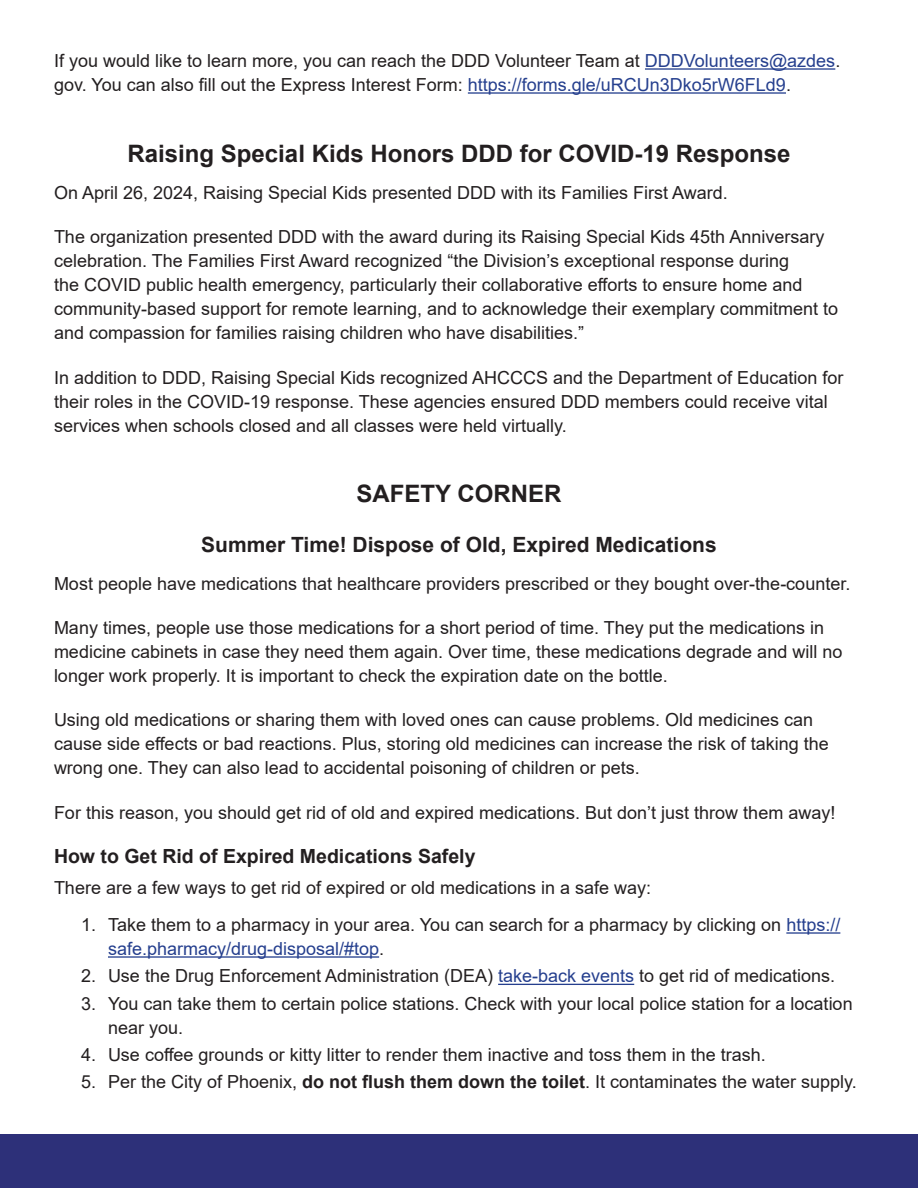
<style>
.page{position:relative;width:918px;height:1188px;background:#fff}
.page>*{position:absolute;margin:0;border:0;box-sizing:border-box;transform-origin:0 0}
.t1{font:700 24px "Arial";color:#231f20}
.t2{font:700 21px "Arial";color:#231f20}
.t3{font:700 19.5px "Arial";color:#231f20}
.t4{font:18px/24px "Arial";color:#231f20}
.s1{color:#253f8e}
.s2{font-weight:700}
</style>
<div class="page">
<div style="left:0;top:1134px;width:918px;height:54px;background:#2d3079"></div>
<hr style="left:645px;top:68px;width:190px;height:2px;background:#253f8e">
<hr style="left:468px;top:92px;width:318px;height:2px;background:#253f8e">
<hr style="left:786px;top:932px;width:54px;height:2px;background:#253f8e">
<hr style="left:108px;top:956px;width:271px;height:2px;background:#253f8e">
<hr style="left:498px;top:984px;width:136px;height:1px;background:#253f8e">
<p class="t4" style="left:54px;top:49px;width:788px">If you would like to learn more, you can reach the DDD Volunteer Team at <span class="s1">DDDVolunteers@azdes</span>. gov. You can also fill out the Express Interest Form: <span class="s1">https://forms.gle/uRCUn3Dko5rW6FLd9</span>.</p>
<h1 class="t1" style="left:128px;top:136px;width:664px">Raising Special Kids Honors DDD for COVID-19 Response</h1>
<p class="t4" style="left:54px;top:181px;width:675px">On April 26, 2024, Raising Special Kids presented DDD with its Families First Award.</p>
<p class="t4" style="left:54px;top:225px;width:786px">The organization presented DDD with the award during its Raising Special Kids 45th Anniversary celebration. The Families First Award recognized “the Division’s exceptional response during<br>the COVID public health emergency, particularly their collaborative efforts to ensure home and community-based support for remote learning, and to acknowledge their exemplary commitment to and compassion for families raising children who have disabilities.”</p>
<p class="t4" style="left:54px;top:365px;width:791px">In addition to DDD, Raising Special Kids recognized AHCCCS and the Department of Education for their roles in the COVID-19 response. These agencies ensured DDD members could receive vital services when schools closed and all classes were held virtually.</p>
<h1 class="t1" style="left:357px;top:477px;width:206px">SAFETY CORNER</h1>
<p class="t2" style="left:201px;top:530px;width:517px">Summer Time! Dispose of Old, Expired Medications</p>
<p class="t4" style="left:54px;top:571px;width:798px">Most people have medications that healthcare providers prescribed or they bought over-the-counter.</p>
<p class="t4" style="left:54px;top:616px;width:790px">Many times, people use those medications for a short period of time. They put the medications in medicine cabinets in case they need them again. Over time, these medications degrade and will no longer work properly. It is important to check the expiration date on the bottle.</p>
<p class="t4" style="left:54px;top:708px;width:776px">Using old medications or sharing them with loved ones can cause problems. Old medicines can cause side effects or bad reactions. Plus, storing old medicines can increase the risk of taking the wrong one. They can also lead to accidental poisoning of children or pets.</p>
<p class="t4" style="left:54px;top:800px;width:783px">For this reason, you should get rid of old and expired medications. But don’t just throw them away!</p>
<p class="t3" style="left:54px;top:842px;width:423px">How to Get Rid of Expired Medications Safely</p>
<p class="t4" style="left:54px;top:875px;width:599px">There are a few ways to get rid of expired or old medications in a safe way:</p>
<p class="t4" style="left:108px;top:913px;width:734px;text-indent:-27px">1. Take them to a pharmacy in your area. You can search for a pharmacy by clicking on <span class="s1">https:// safe.pharmacy/drug-disposal/#top</span>.</p>
<p class="t4" style="left:81px;top:964px;width:756px">2. Use the Drug Enforcement Administration (DEA) <span class="s1">take-back events</span> to get rid of medications.</p>
<p class="t4" style="left:108px;top:991px;width:746px;text-indent:-27px">3. You can take them to certain police stations. Check with your local police station for a location near you.</p>
<p class="t4" style="left:81px;top:1043px;width:686px">4. Use coffee grounds or kitty litter to render them inactive and toss them in the trash.</p>
<p class="t4" style="left:81px;top:1070px;width:777px">5. Per the City of Phoenix, <span class="s2">do not flush them down the toilet</span>. It contaminates the water supply.</p>
</div>
